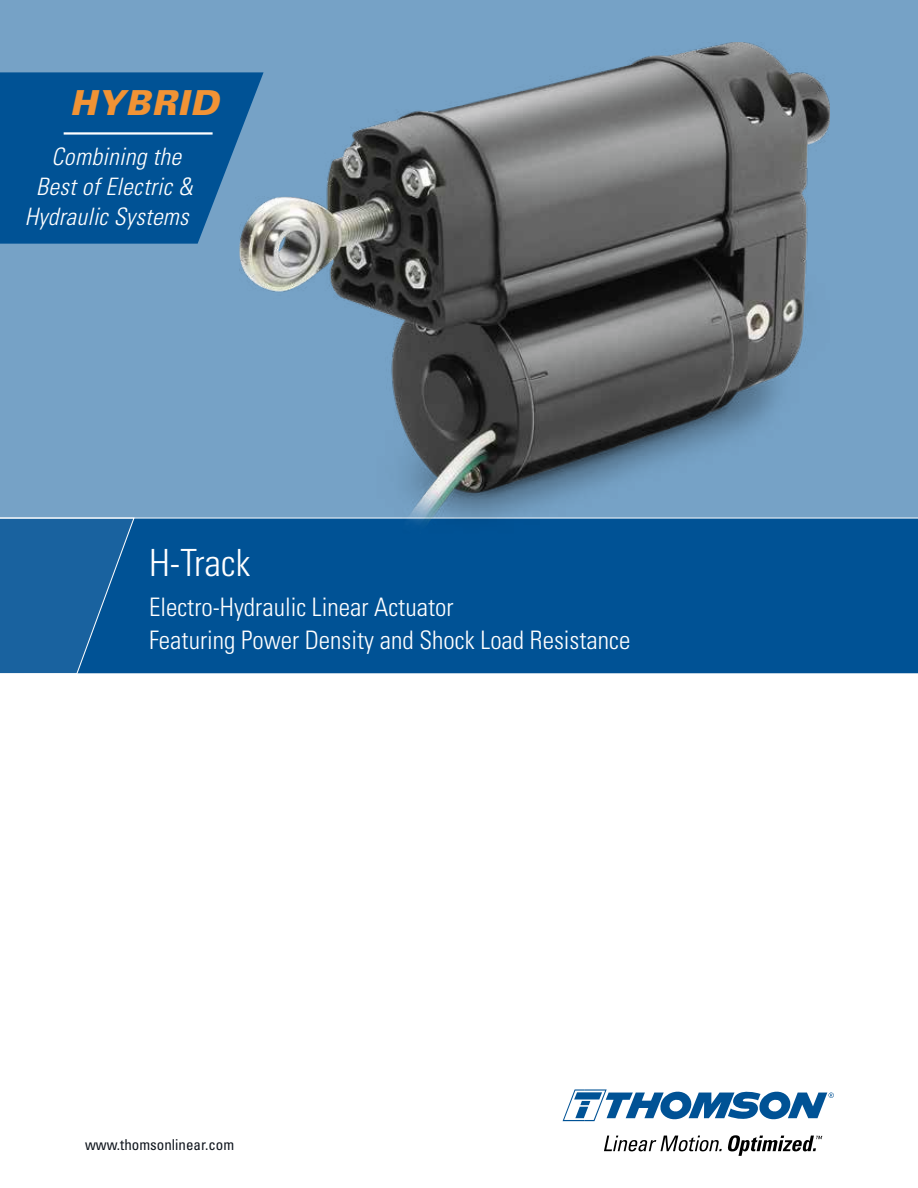
<style>
.page{position:relative;width:918px;height:1188px;background:#fff}
.page>*{position:absolute;margin:0;border:0;box-sizing:border-box;transform-origin:0 0}
.t1{font:300 condensed 37.5px "Univers";color:#fff}
.t2{font:italic 900 34.5px "Univers";letter-spacing:.03em;color:#f19335}
.t3{font:300 condensed 25.5px/33px "Univers";color:#fff}
.t4{font:italic 300 condensed 24px "Univers";letter-spacing:.015em;color:#fff}
.t5{font:condensed 15px "Univers LT Std";color:#0f151d}
</style>
<div class="page">
<div style="left:0;top:0;width:918px;height:518px;background:#76a2c6"></div>
<div style="left:135px;top:518px;width:783px;height:156px;background:#005295"></div>
<svg style="left:0;top:517px;width:135px;height:157px;background:#19629f"></svg>
<svg style="left:563px;top:1089px;width:271px;height:32px"></svg>
<svg style="left:604px;top:1135px;width:218px;height:21px"></svg>
<img style="left:240px;top:43px;width:590px;height:516px">
<svg style="left:0;top:72px;width:264px;height:172px;background:#105c9a"></svg>
<hr style="left:64px;top:132px;width:149px;height:3px;background:#fff">
<h2 class="t2" style="left:70px;top:81px;width:150px">HYBRID</h2>
<p class="t4" style="left:52px;top:143px;width:131px">Combining the</p>
<p class="t4" style="left:36px;top:173px;width:158px">Best of Electric &amp;</p>
<p class="t4" style="left:25px;top:203px;width:165px">Hydraulic Systems</p>
<h1 class="t1" style="left:149px;top:540px;width:103px">H-Track</h1>
<p class="t3" style="left:149px;top:591px;width:483px">Electro-Hydraulic Linear Actuator<br>Featuring Power Density and Shock Load Resistance</p>
<p class="t5" style="left:85px;top:1135px;width:151px">www.thomsonlinear.com</p>
</div>
